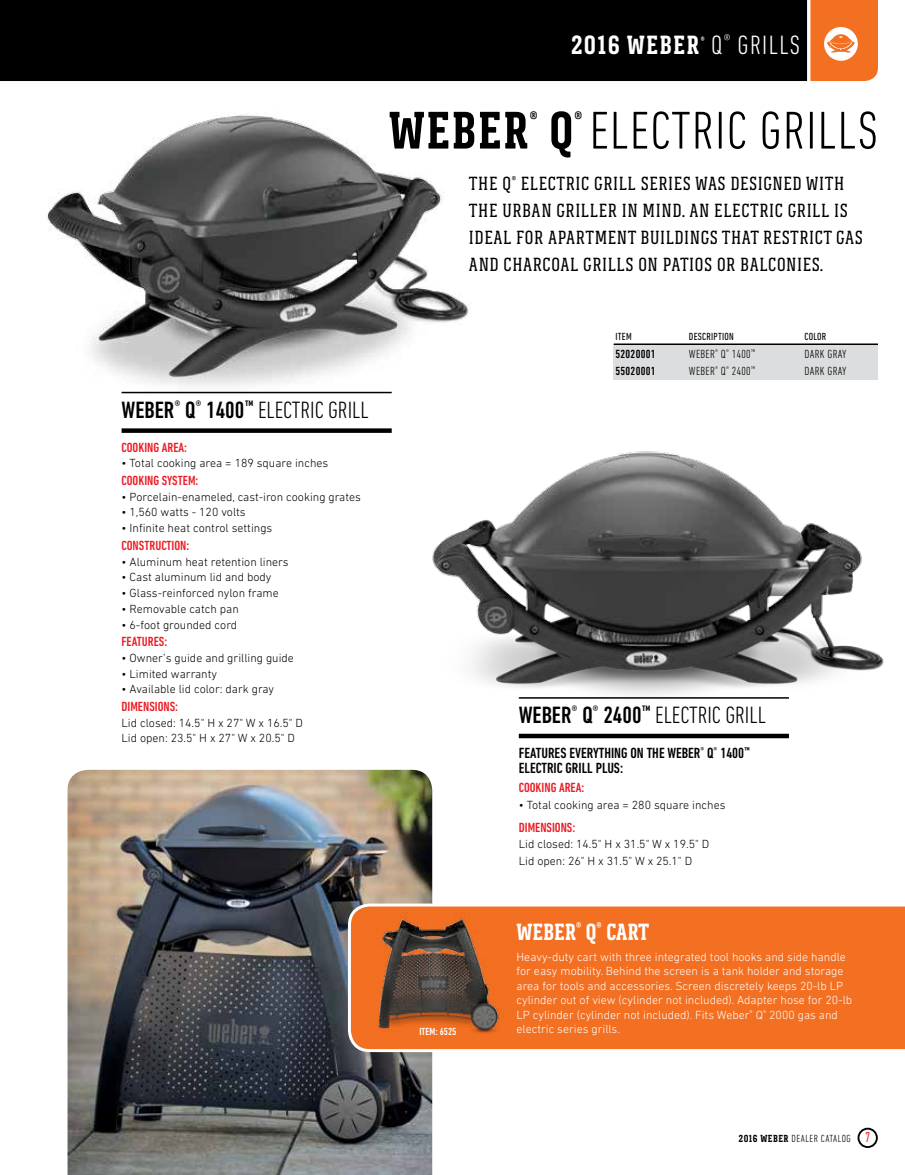
<style>
.page{position:relative;width:905px;height:1175px;background:#fff}
.page>*{position:absolute;margin:0;border:0;box-sizing:border-box;transform-origin:0 0}
.t1{font:300 condensed 54px "DIN Next LT Pro";letter-spacing:.025em;color:#000}
.t2{font:700 27px "Weber Serif";letter-spacing:.05em;color:#fff}
.t3{font:300 condensed 24px "DIN Next LT Pro";color:#000}
.t4{font:700 24px "Weber Serif";color:#fff}
.t5{font:700 21px "Weber Serif";color:#000}
.t6{font:19.5px/27px "Weber Serif";letter-spacing:.03em;color:#000}
.t7{font:500 condensed 15px/15px "DIN Next LT Pro";color:#000}
.t8{font:500 condensed 13.5px "DIN Next LT Pro";color:#ed1c24}
.t9{font:300 12px/15.8px "DIN Next LT Pro";color:#000}
.t10{font:300 12px/14.4px "DIN Next LT Pro";color:#fff}
.t11{font:300 condensed 12px "DIN Next LT Pro";letter-spacing:.025em;color:#000}
.t12{font:500 condensed 12px "DIN Next LT Pro";letter-spacing:.025em;color:#000}
.t13{font:300 condensed 10.5px "DIN Next LT Pro";letter-spacing:.05em;color:#000}
.t14{font:condensed 10.5px "DIN Next LT Pro";letter-spacing:.025em;color:#000}
.t15{font:500 condensed 10.5px "DIN Next LT Pro";color:#fff}
.t16{font:700 10.5px "Weber Serif";color:#fff}
.s1{font-family:"DIN Next LT Pro";font-weight:300;font-stretch:condensed}
.s2{font-family:"Weber Serif";font-weight:700;font-stretch:normal}
.s3{font-weight:500}
.s4{font-weight:400;font-size:14.4px;color:#ed1c24}
</style>
<div class="page">
<div style="left:0;top:0;width:807px;height:81px;background:#000"></div>
<div style="left:857px;top:1127px;width:20px;height:21px;border:2px solid #000;border-radius:50%"></div>
<svg style="left:810px;top:0;width:68px;height:81px;background:#f4803b"></svg>
<img style="left:47px;top:113px;width:423px;height:281px">
<img style="left:68px;top:770px;width:364px;height:404px">
<img style="left:432px;top:451px;width:452px;height:248px">
<div style="left:613px;top:344px;width:265px;height:35px;background:#dcddde"></div>
<hr style="left:122px;top:392px;width:270px;height:1px;background:#000">
<hr style="left:519px;top:697px;width:270px;height:1px;background:#000">
<hr style="left:613px;top:343px;width:264px;height:2px;background:#000">
<div style="left:122px;top:428px;width:270px;height:5px;background:#000"></div>
<div style="left:519px;top:733px;width:270px;height:5px;background:#000"></div>
<svg style="left:346px;top:902px;width:558px;height:151px;background:#f27931"></svg>
<img style="left:366px;top:912px;width:141px;height:126px">
<h2 class="t2" style="left:571px;top:30px;width:230px">2016 WEBER <span class="s1">Q</span><sup>®</sup> <span class="s1">GRILLS</span></h2>
<p class="t16" style="left:700px;top:34px;width:5px">®</p>
<h1 class="t1" style="left:388px;top:100px;width:491px"><span class="s2">WEBER Q</span> ELECTRIC GRILLS</h1>
<h3 class="t5" style="left:529px;top:107px;width:9px">®</h3>
<h3 class="t5" style="left:574px;top:107px;width:9px">®</h3>
<h3 class="t6" style="left:469px;top:170px;width:395px">THE Q<sup>®</sup> ELECTRIC GRILL SERIES WAS DESIGNED WITH THE URBAN GRILLER IN MIND. AN ELECTRIC GRILL IS IDEAL FOR APARTMENT BUILDINGS THAT RESTRICT GAS AND CHARCOAL GRILLS ON PATIOS OR BALCONIES.</h3>
<h3 class="t3" style="left:121px;top:396px;width:249px"><span class="s3">WEBER</span><sup>®</sup> <span class="s3">Q</span><sup>®</sup> <span class="s3">1400</span><sup>™</sup> ELECTRIC GRILL</h3>
<p class="t8" style="left:122px;top:439px;width:67px">COOKING AREA:</p>
<p class="t9" style="left:122px;top:455px;width:208px">• Total cooking area = 189 square inches</p>
<p class="t8" style="left:122px;top:473px;width:78px">COOKING SYSTEM:</p>
<p class="t9" style="left:122px;top:488px;width:241px">• Porcelain-enameled, cast-iron cooking grates</p>
<p class="t9" style="left:122px;top:504px;width:126px">• 1,560 watts - 120 volts</p>
<p class="t9" style="left:122px;top:520px;width:152px">• Infinite heat control settings</p>
<p class="t8" style="left:122px;top:537px;width:69px">CONSTRUCTION:</p>
<p class="t9" style="left:122px;top:553px;width:169px">• Aluminum heat retention liners</p>
<p class="t9" style="left:122px;top:569px;width:151px">• Cast aluminum lid and body</p>
<p class="t9" style="left:122px;top:585px;width:159px">• Glass-reinforced nylon frame</p>
<p class="t9" style="left:122px;top:600px;width:119px">• Removable catch pan</p>
<p class="t9" style="left:122px;top:616px;width:117px">• 6-foot grounded cord</p>
<p class="t8" style="left:122px;top:634px;width:47px">FEATURES:</p>
<p class="t9" style="left:122px;top:650px;width:174px">• Owner’s guide and grilling guide</p>
<p class="t9" style="left:122px;top:665px;width:97px">• Limited warranty</p>
<p class="t9" style="left:122px;top:681px;width:154px">• Available lid color: dark gray</p>
<p class="t8" style="left:122px;top:699px;width:58px">DIMENSIONS:</p>
<p class="t9" style="left:122px;top:714px;width:183px">Lid closed: 14.5" H x 27" W x 16.5" D<br>Lid open: 23.5" H x 27" W x 20.5" D</p>
<p class="t15" style="left:419px;top:1025px;width:39px">ITEM: 6525</p>
<p class="t14" style="left:615px;top:331px;width:18px">ITEM</p>
<p class="t14" style="left:689px;top:331px;width:47px">DESCRIPTION</p>
<p class="t14" style="left:804px;top:331px;width:23px">COLOR</p>
<p class="t12" style="left:615px;top:347px;width:42px">52020001</p>
<p class="t11" style="left:689px;top:347px;width:68px">WEBER<sup>®</sup> Q<sup>®</sup> 1400<sup>™</sup></p>
<p class="t11" style="left:804px;top:347px;width:44px">DARK GRAY</p>
<p class="t12" style="left:615px;top:364px;width:42px">55020001</p>
<p class="t11" style="left:689px;top:364px;width:68px">WEBER<sup>®</sup> Q<sup>®</sup> 2400<sup>™</sup></p>
<p class="t11" style="left:804px;top:364px;width:44px">DARK GRAY</p>
<h3 class="t3" style="left:518px;top:701px;width:249px"><span class="s3">WEBER</span><sup>®</sup> <span class="s3">Q</span><sup>®</sup> <span class="s3">2400</span><sup>™</sup> ELECTRIC GRILL</h3>
<p class="t7" style="left:519px;top:745px;width:233px">FEATURES EVERYTHING ON THE WEBER<sup>®</sup> Q<sup>®</sup> 1400<sup>™<br></sup>ELECTRIC GRILL PLUS:</p>
<p class="t8" style="left:519px;top:779px;width:67px">COOKING AREA:</p>
<p class="t9" style="left:519px;top:796px;width:208px">• Total cooking area = 280 square inches</p>
<p class="t8" style="left:519px;top:819px;width:58px">DIMENSIONS:</p>
<p class="t9" style="left:519px;top:835px;width:192px;line-height:16.8px">Lid closed: 14.5" H x 31.5" W x 19.5" D<br>Lid open: 26" H x 31.5" W x 25.1" D</p>
<h3 class="t4" style="left:516px;top:918px;width:134px">WEBER<sup>®</sup> Q<sup>®</sup> CART</h3>
<p class="t10" style="left:516px;top:949px;width:337px">Heavy-duty cart with three integrated tool hooks and side handle for easy mobility. Behind the screen is a tank holder and storage area for tools and accessories. Screen discretely keeps 20-lb LP cylinder out of view (cylinder not included). Adapter hose for 20-lb LP cylinder (cylinder not included). Fits Weber<sup>®</sup> Q<sup>®</sup> 2000 gas and electric series grills.</p>
<p class="t13" style="left:738px;top:1132px;width:133px"><span class="s2">2016 WEBER</span> DEALER CATALOG <span class="s4">7</span></p>
</div>
